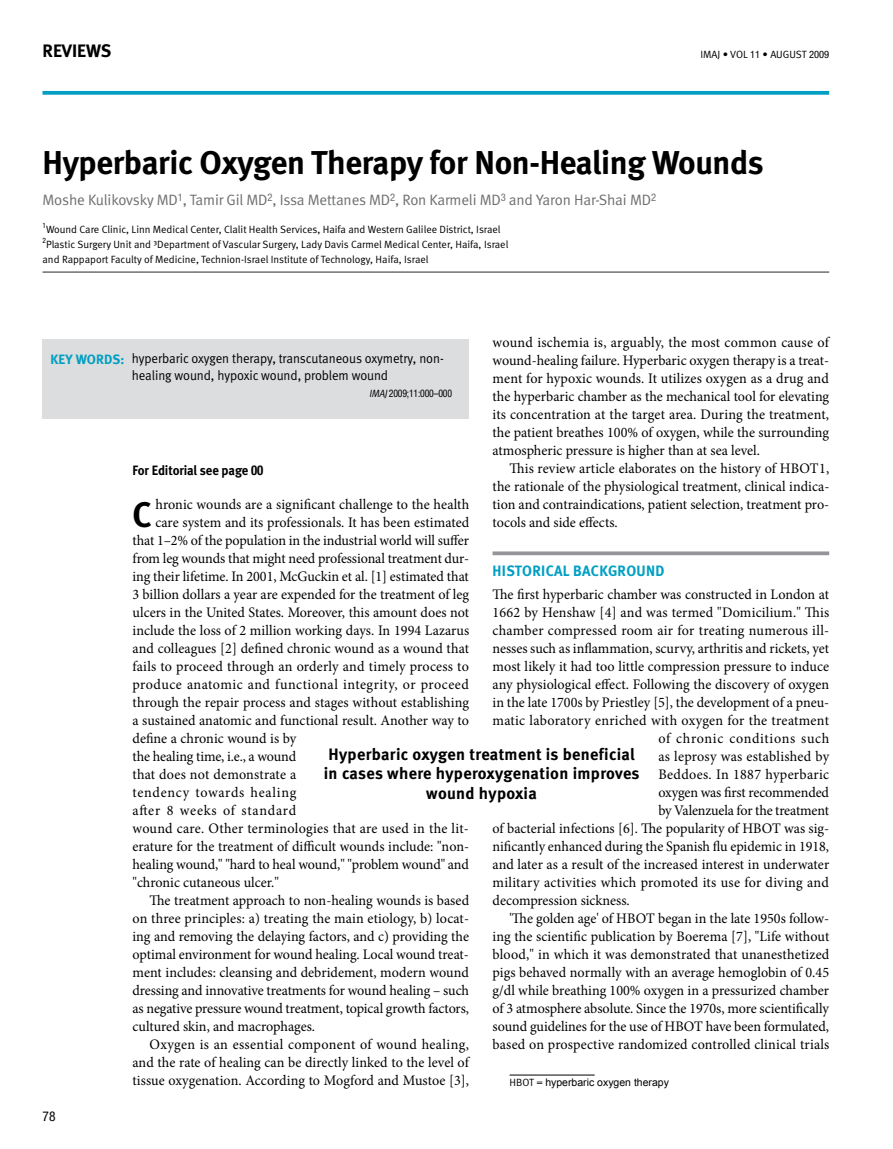
<style>
.page{position:relative;width:893px;height:1149px;background:#fff}
.page>*{position:absolute;margin:0;border:0;box-sizing:border-box;transform-origin:0 0}
.t1{font:700 35.4px "Meta";color:#000}
.t2{font:700 33px "Meta";letter-spacing:-.01em;color:#000}
.t3{font:700 18px "Meta";color:#000}
.t4{font:700 16.5px/19.5px "Meta";letter-spacing:.02em;color:#000;text-align:center}
.t5{font:15px "Meta Normal";letter-spacing:-.01em;color:#6d6f71}
.t6{font:700 15px "Meta";letter-spacing:.02em;color:#009fc3}
.t7{font:14.55px/18px "Minion Pro";color:#000;text-align:justify}
.t8{font:14.55px "Minion Pro";letter-spacing:.02em;color:#000}
.t9{font:14.55px "Minion Pro";letter-spacing:.035em;color:#000}
.t10{font:14.55px "Minion Pro";letter-spacing:.05em;color:#000}
.t11{font:14.55px "Minion Pro";letter-spacing:.025em;color:#000}
.t12{font:14.55px "Minion Pro";letter-spacing:.045em;color:#000}
.t13{font:13.5px/17.2px "Meta Normal";letter-spacing:-.005em;color:#000;scale:.95 1}
.t14{font:700 13.5px "Meta";letter-spacing:-.005em;color:#000;scale:.95 1}
.t15{font:700 13.5px "Meta";color:#009fc3}
.t16{font:condensed 13.5px "Helvetica Neue";color:#000}
.t17{font:10.5px/15px "Meta Normal";color:#000}
.t18{font:10.5px "Arial";color:#000}
.t19{font:condensed 10.5px "Helvetica Neue";letter-spacing:-.02em;color:#000;scale:.93 1}
.s1{font-family:"Helvetica Neue";font-stretch:condensed;font-size:10.2px}
.s2{font-family:"Meta Normal"}
.s3{font-family:"Meta Normal";font-style:italic;font-stretch:normal}
.s4{font-family:"Helvetica Neue";font-stretch:condensed}
</style>
<div class="page">
<svg style="left:43px;top:91px;width:786px;height:4px;background:#11a5c7"></svg>
<div style="left:43px;top:339px;width:426px;height:79px;background:#dcddde"></div>
<hr style="left:43px;top:271px;width:786px;height:2px;background:#6d6f71">
<svg style="left:493px;top:551px;width:336px;height:4px"></svg>
<hr style="left:510px;top:1074px;width:85px;height:1px;background:#000">
<p class="t3" style="left:43px;top:40px;width:70px">REVIEWS</p>
<p class="t17" style="left:700px;top:46px;width:130px">IMAJ • VOL <span class="s1">11</span> • August <span class="s1">2009</span></p>
<h2 class="t2" style="left:43px;top:143px;width:722px">Hyperbaric Oxygen Therapy for Non-Healing Wounds</h2>
<p class="t5" style="left:43px;top:191px;width:615px">Moshe Kulikovsky MD<sup>1</sup>, Tamir Gil MD<sup>2</sup>, Issa Mettanes MD<sup>2</sup>, Ron Karmeli MD<sup>3</sup> and Yaron Har-Shai MD<sup>2</sup></p>
<p class="t17" style="left:43px;top:221px;width:467px"><sup>1</sup>Wound Care Clinic, Linn Medical Center, Clalit Health Services, Haifa and Western Galilee District, Israel<br><sup>2</sup>Plastic Surgery U nit and ³Department of Vascular Surgery, Lady Davis Carmel Medical Center, Haifa, Israel and Rappaport Faculty of Medicine, Technion-Israel Institute of Technology, Haifa, Israel</p>
<p class="t15" style="left:51px;top:351px;width:36px">Key wor</p>
<p class="t15" style="left:104px;top:351px;width:22px">ds:</p>
<p class="t7" style="left:493px;top:333px;width:338px">wound ischemia is, arguably, the most common cause of wound-healing failure. Hyperbaric oxygen therapy is a treat&shy;ment for hypoxic wounds. It utilizes oxygen as a drug and the hyperbaric chamber as the mechanical tool for elevating its concentration at the target area. During the treatment, the patient breathes 100% of oxygen, while the surrounding atmospheric pressure is higher than at sea level.</p>
<p class="t7" style="left:493px;top:459px;width:338px;text-indent:17px">This review article elaborates on the history of HBOT1, the rationale of the physiological treatment, clinical indica&shy;tion and contraindications, patient selection, treatment pro&shy;tocols and side effects.</p>
<p class="t6" style="left:493px;top:562px;width:18px">Historic</p>
<p class="t6" style="left:554px;top:562px;width:112px">al background</p>
<p class="t7" style="left:493px;top:585px;width:338px">The first hyperbaric chamber was constructed in London at</p>
<p class="t7" style="left:493px;top:603px;width:338px">1662 by Henshaw [4] and was termed "Domicilium." This</p>
<p class="t7" style="left:493px;top:621px;width:338px">chamber compressed room air for treating numerous ill-</p>
<p class="t7" style="left:493px;top:639px;width:338px">nesses such as inflammation, scurvy, arthritis and rickets, yet</p>
<p class="t7" style="left:493px;top:657px;width:338px">most likely it had too little compression pressure to induce</p>
<p class="t7" style="left:493px;top:675px;width:338px">any physiological effect. Following the discovery of oxygen</p>
<p class="t7" style="left:493px;top:693px;width:338px">in the late 1700s by Priestley [5], the development of a pneu-</p>
<p class="t8" style="left:493px;top:710px;width:338px">matic laboratory enriched with oxygen for the treatment</p>
<p class="t12" style="left:658px;top:728px;width:172px">of chronic conditions such</p>
<p class="t7" style="left:658px;top:747px;width:172px">as leprosy was established by</p>
<p class="t8" style="left:658px;top:764px;width:172px">Beddoes. In 1887 hyperbaric</p>
<p class="t7" style="left:658px;top:783px;width:172px">oxygen was first recommended</p>
<p class="t7" style="left:658px;top:801px;width:172px">by Valenzuela for the treatment</p>
<p class="t7" style="left:493px;top:819px;width:338px">of bacterial infections [6]. The popularity of HBOT was sig-</p>
<p class="t7" style="left:493px;top:837px;width:338px">nificantly enhanced during the Spanish flu epidemic in 1918,</p>
<p class="t7" style="left:493px;top:855px;width:338px">and later as a result of the increased interest in underwater</p>
<p class="t8" style="left:493px;top:872px;width:338px">military activities which promoted its use for diving and</p>
<p class="t7" style="left:493px;top:891px;width:139px">decompression sickness.</p>
<p class="t7" style="left:510px;top:909px;width:321px">'The golden age' of HBOT began in the late 1950s follow-</p>
<p class="t7" style="left:493px;top:927px;width:338px">ing the scientific publication by Boerema [7], "Life without</p>
<p class="t7" style="left:493px;top:945px;width:338px">blood," in which it was demonstrated that unanesthetized</p>
<p class="t7" style="left:493px;top:963px;width:338px">pigs behaved normally with an average hemoglobin of 0.45</p>
<p class="t7" style="left:493px;top:981px;width:338px">g/dl while breathing 100% oxygen in a pressurized chamber</p>
<p class="t7" style="left:493px;top:999px;width:338px">of 3 atmosphere absolute. Since the 1970s, more scientifically</p>
<p class="t7" style="left:493px;top:1017px;width:338px">sound guidelines for the use of HBOT have been formulated,</p>
<p class="t7" style="left:493px;top:1035px;width:338px">based on prospective randomized controlled clinical trials</p>
<p class="t18" style="left:510px;top:1074px;width:161px"><span class="s2">HBOT =</span> hyperbaric oxygen therapy</p>
<p class="t13" style="left:132px;top:349px;width:330px">hyperbaric oxygen therapy, transcutaneous oxymetry, non&shy;healing wound, hypoxic wound, problem wound</p>
<p class="t19" style="left:369px;top:387px;width:91px"><span class="s3">IMAJ</span>2009;11:000–000</p>
<p class="t14" style="left:133px;top:462px;width:139px">For Editorial see page <span class="s4">00</span></p>
<h1 class="t1" style="left:133px;top:493px;width:21px">C</h1>
<p class="t7" style="left:155px;top:495px;width:315px">hronic wounds are a significant challenge to the health</p>
<p class="t7" style="left:155px;top:513px;width:315px">care system and its professionals. It has been estimated</p>
<p class="t7" style="left:133px;top:531px;width:338px">that 1–2% of the population in the industrial world will suffer</p>
<p class="t7" style="left:133px;top:549px;width:338px">from leg wounds that might need professional treatment dur-</p>
<p class="t7" style="left:133px;top:567px;width:338px">ing their lifetime. In 2001, McGuckin et al. [1] estimated that</p>
<p class="t7" style="left:133px;top:585px;width:338px">3 billion dollars a year are expended for the treatment of leg</p>
<p class="t7" style="left:133px;top:603px;width:338px">ulcers in the United States. Moreover, this amount does not</p>
<p class="t7" style="left:133px;top:621px;width:338px">include the loss of 2 million working days. In 1994 Lazarus</p>
<p class="t7" style="left:133px;top:639px;width:338px">and colleagues [2] defined chronic wound as a wound that</p>
<p class="t7" style="left:133px;top:657px;width:338px">fails to proceed through an orderly and timely process to</p>
<p class="t9" style="left:133px;top:674px;width:338px">produce anatomic and functional integrity, or proceed</p>
<p class="t7" style="left:133px;top:693px;width:338px">through the repair process and stages without establishing</p>
<p class="t7" style="left:133px;top:711px;width:338px">a sustained anatomic and functional result. Another way to</p>
<p class="t7" style="left:133px;top:729px;width:165px">define a chronic wound is by</p>
<p class="t7" style="left:133px;top:747px;width:165px">the healing time, i.e., a wound</p>
<p class="t7" style="left:133px;top:765px;width:165px">that does not demonstrate a</p>
<p class="t10" style="left:133px;top:782px;width:165px">tendency towards healing</p>
<p class="t10" style="left:133px;top:800px;width:165px">after 8 weeks of standard</p>
<p class="t8" style="left:133px;top:818px;width:338px">wound care. Other terminologies that are used in the lit-</p>
<p class="t7" style="left:133px;top:837px;width:338px">erature for the treatment of difficult wounds include: "non-</p>
<p class="t7" style="left:133px;top:855px;width:338px">healing wound," "hard to heal wound," "problem wound" and</p>
<p class="t7" style="left:133px;top:873px;width:148px">"chronic cutaneous ulcer."</p>
<p class="t7" style="left:150px;top:891px;width:321px">The treatment approach to non-healing wounds is based</p>
<p class="t7" style="left:133px;top:909px;width:338px">on three principles: a) treating the main etiology, b) locat-</p>
<p class="t7" style="left:133px;top:927px;width:338px">ing and removing the delaying factors, and c) providing the</p>
<p class="t7" style="left:133px;top:945px;width:338px">optimal environment for wound healing. Local wound treat-</p>
<p class="t7" style="left:133px;top:963px;width:338px">ment includes: cleansing and debridement, modern wound</p>
<p class="t7" style="left:133px;top:981px;width:338px">dressing and innovative treatments for wound healing – such</p>
<p class="t7" style="left:133px;top:999px;width:338px">as negative pressure wound treatment, topical growth factors,</p>
<p class="t7" style="left:133px;top:1017px;width:184px">cultured skin, and macrophages.</p>
<p class="t11" style="left:150px;top:1034px;width:321px">Oxygen is an essential component of wound healing,</p>
<p class="t7" style="left:133px;top:1053px;width:338px">and the rate of healing can be directly linked to the level of</p>
<p class="t7" style="left:133px;top:1071px;width:338px">tissue oxygenation. According to Mogford and Mustoe [3],</p>
<p class="t4" style="left:324px;top:743px;width:317px">Hyperbaric oxygen treatment is beneficial in cases where hyperoxygenation improves wound hypoxia</p>
<p class="t16" style="left:43px;top:1108px;width:14px">78</p>
</div>
